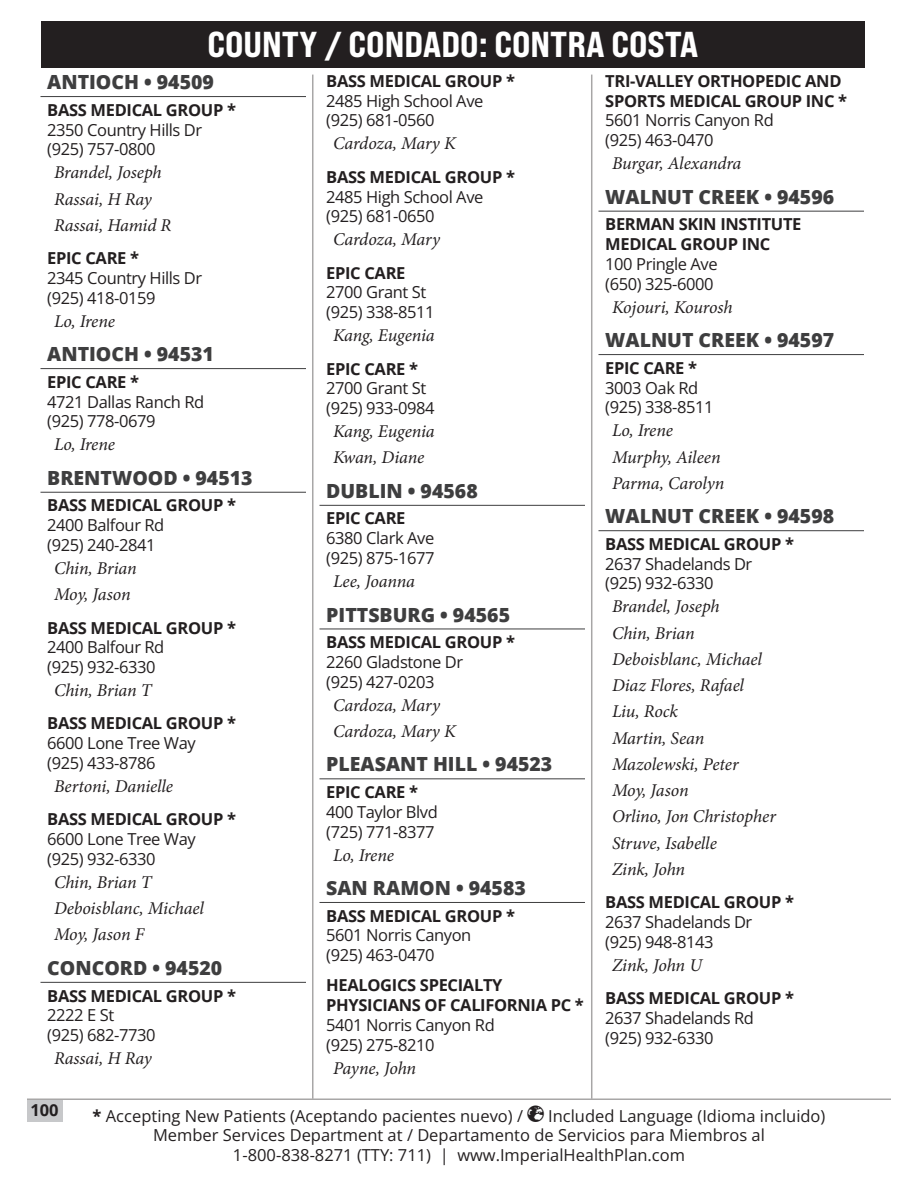
<style>
.page{position:relative;width:918px;height:1188px;background:#fff}
.page>*{position:absolute;margin:0;border:0;box-sizing:border-box;transform-origin:0 0}
.t1{font:36px "Bebas Neue Pro Exp Eb";color:#fff}
.City{font:800 19.5px "Open Sans";color:#3e3e3f}
.Pro{font:italic 18px "Minion Pro";letter-spacing:-.01em;color:#231f20}
.Location{font:16.5px/19.8px "Open Sans";letter-spacing:-.025em;color:#231f20}
.Group{font:700 16.5px/19.8px "Open Sans";letter-spacing:-.02em;color:#231f20}
.Location-2{font:16.5px "Open Sans";color:#231f20}
.s1{font-weight:700}
</style>
<div class="page">
<div style="left:41px;top:21px;width:824px;height:46px;background:#231f20"></div>
<div style="left:27px;top:1100px;width:35px;height:21px;background:#c7c8ca"></div>
<hr style="left:27px;top:1098px;width:864px;height:2px;background:#231f20">
<hr style="left:312px;top:75px;width:2px;height:1023px;background:#231f20">
<hr style="left:591px;top:75px;width:1px;height:1023px;background:#231f20">
<hr style="left:40px;top:96px;width:266px;height:1px;background:#3e3e3f">
<hr style="left:40px;top:368px;width:266px;height:1px;background:#3e3e3f">
<hr style="left:40px;top:492px;width:266px;height:1px;background:#3e3e3f">
<hr style="left:40px;top:982px;width:266px;height:1px;background:#3e3e3f">
<hr style="left:320px;top:505px;width:265px;height:1px;background:#3e3e3f">
<hr style="left:320px;top:629px;width:265px;height:1px;background:#3e3e3f">
<hr style="left:320px;top:778px;width:265px;height:1px;background:#3e3e3f">
<hr style="left:320px;top:902px;width:265px;height:1px;background:#3e3e3f">
<hr style="left:598px;top:211px;width:266px;height:1px;background:#3e3e3f">
<hr style="left:598px;top:354px;width:266px;height:1px;background:#3e3e3f">
<hr style="left:598px;top:530px;width:266px;height:1px;background:#3e3e3f">
<h1 class="t1" style="left:207px;top:22px;width:493px">COUNTY / CONDADO: CONTRA COSTA</h1>
<h4 class="City" style="left:47px;top:67px;width:168px">ANTIOCH • 94509</h4>
<p class="Group" style="left:47px;top:99px;width:190px">BASS MEDICAL GROUP *</p>
<p class="Location" style="left:47px;top:119px;width:157px">2350 Country Hills Dr (925) 757-0800</p>
<p class="Pro" style="left:54px;top:160px;width:109px">Brandel, Joseph</p>
<p class="Pro" style="left:54px;top:187px;width:99px">Rassai, H Ray</p>
<p class="Pro" style="left:54px;top:213px;width:119px">Rassai, Hamid R</p>
<p class="Group" style="left:47px;top:248px;width:93px">EPIC CARE *</p>
<p class="Location" style="left:47px;top:268px;width:157px">2345 Country Hills Dr (925) 418-0159</p>
<p class="Pro" style="left:54px;top:309px;width:63px">Lo, Irene</p>
<h4 class="City" style="left:47px;top:339px;width:168px">ANTIOCH • 94531</h4>
<p class="Group" style="left:47px;top:371px;width:93px">EPIC CARE *</p>
<p class="Location" style="left:47px;top:391px;width:159px">4721 Dallas Ranch Rd (925) 778-0679</p>
<p class="Pro" style="left:54px;top:432px;width:63px">Lo, Irene</p>
<h4 class="City" style="left:47px;top:463px;width:207px">BRENTWOOD • 94513</h4>
<p class="Group" style="left:47px;top:495px;width:190px">BASS MEDICAL GROUP *</p>
<p class="Location" style="left:47px;top:515px;width:119px">2400 Balfour Rd (925) 240-2841</p>
<p class="Pro" style="left:54px;top:556px;width:84px">Chin, Brian</p>
<p class="Pro" style="left:54px;top:582px;width:78px">Moy, Jason</p>
<p class="Group" style="left:47px;top:617px;width:190px">BASS MEDICAL GROUP *</p>
<p class="Location" style="left:47px;top:637px;width:119px">2400 Balfour Rd (925) 932-6330</p>
<p class="Pro" style="left:54px;top:678px;width:99px">Chin, Brian T</p>
<p class="Group" style="left:47px;top:713px;width:190px">BASS MEDICAL GROUP *</p>
<p class="Location" style="left:47px;top:733px;width:150px">6600 Lone Tree Way (925) 433-8786</p>
<p class="Pro" style="left:54px;top:774px;width:121px">Bertoni, Danielle</p>
<p class="Group" style="left:47px;top:809px;width:190px">BASS MEDICAL GROUP *</p>
<p class="Location" style="left:47px;top:829px;width:150px">6600 Lone Tree Way (925) 932-6330</p>
<p class="Pro" style="left:54px;top:870px;width:99px">Chin, Brian T</p>
<p class="Pro" style="left:54px;top:896px;width:151px">Deboisblanc, Michael</p>
<p class="Pro" style="left:54px;top:922px;width:92px">Moy, Jason F</p>
<h4 class="City" style="left:47px;top:953px;width:177px">CONCORD • 94520</h4>
<p class="Group" style="left:47px;top:985px;width:190px">BASS MEDICAL GROUP *</p>
<p class="Location" style="left:47px;top:1005px;width:110px">2222 E St<br>(925) 682-7730</p>
<p class="Pro" style="left:54px;top:1046px;width:99px">Rassai, H Ray</p>
<p class="Group" style="left:326px;top:71px;width:190px">BASS MEDICAL GROUP *</p>
<p class="Location" style="left:326px;top:90px;width:159px">2485 High School Ave (925) 681-0560</p>
<p class="Pro" style="left:333px;top:131px;width:124px">Cardoza, Mary K</p>
<p class="Group" style="left:326px;top:166px;width:190px">BASS MEDICAL GROUP *</p>
<p class="Location" style="left:326px;top:186px;width:159px">2485 High School Ave (925) 681-0650</p>
<p class="Pro" style="left:333px;top:227px;width:108px">Cardoza, Mary</p>
<p class="Group" style="left:326px;top:262px;width:81px">EPIC CARE</p>
<p class="Location" style="left:326px;top:282px;width:110px">2700 Grant St (925) 338-8511</p>
<p class="Pro" style="left:333px;top:323px;width:103px">Kang, Eugenia</p>
<p class="Group" style="left:326px;top:358px;width:93px">EPIC CARE *</p>
<p class="Location" style="left:326px;top:378px;width:110px">2700 Grant St (925) 933-0984</p>
<p class="Pro" style="left:333px;top:419px;width:103px">Kang, Eugenia</p>
<p class="Pro" style="left:333px;top:445px;width:93px">Kwan, Diane</p>
<h4 class="City" style="left:326px;top:476px;width:153px">DUBLIN • 94568</h4>
<p class="Group" style="left:326px;top:508px;width:81px">EPIC CARE</p>
<p class="Location" style="left:326px;top:528px;width:110px">6380 Clark Ave (925) 875-1677</p>
<p class="Pro" style="left:333px;top:569px;width:83px">Lee, Joanna</p>
<h4 class="City" style="left:326px;top:600px;width:185px">PITTSBURG • 94565</h4>
<p class="Group" style="left:326px;top:632px;width:190px">BASS MEDICAL GROUP *</p>
<p class="Location" style="left:326px;top:652px;width:138px">2260 Gladstone Dr (925) 427-0203</p>
<p class="Pro" style="left:333px;top:693px;width:108px">Cardoza, Mary</p>
<p class="Pro" style="left:333px;top:719px;width:124px">Cardoza, Mary K</p>
<h4 class="City" style="left:326px;top:750px;width:228px">PLEASANT HILL • 94523</h4>
<p class="Group" style="left:326px;top:782px;width:93px">EPIC CARE *</p>
<p class="Location" style="left:326px;top:801px;width:113px">400 Taylor Blvd (725) 771-8377</p>
<p class="Pro" style="left:333px;top:843px;width:63px">Lo, Irene</p>
<h4 class="City" style="left:326px;top:873px;width:201px">SAN RAMON • 94583</h4>
<p class="Group" style="left:326px;top:905px;width:190px">BASS MEDICAL GROUP *</p>
<p class="Location" style="left:326px;top:925px;width:147px">5601 Norris Canyon (925) 463-0470</p>
<p class="Group" style="left:326px;top:975px;width:259px">HEALOGICS SPECIALTY<br>PHYSICIANS OF CALIFORNIA PC *</p>
<p class="Location" style="left:326px;top:1015px;width:170px">5401 Norris Canyon Rd (925) 275-8210</p>
<p class="Pro" style="left:333px;top:1056px;width:85px">Payne, John</p>
<p class="Group" style="left:605px;top:71px;width:243px">TRI-VALLEY ORTHOPEDIC AND<br>SPORTS MEDICAL GROUP INC *</p>
<p class="Location" style="left:605px;top:110px;width:170px">5601 Norris Canyon Rd (925) 463-0470</p>
<p class="Pro" style="left:612px;top:151px;width:131px">Burgar, Alexandra</p>
<h4 class="City" style="left:605px;top:182px;width:230px">WALNUT CREEK • 94596</h4>
<p class="Group" style="left:605px;top:214px;width:198px">BERMAN SKIN INSTITUTE<br>MEDICAL GROUP INC</p>
<p class="Location" style="left:605px;top:254px;width:114px">100 Pringle Ave (650) 325-6000</p>
<p class="Pro" style="left:612px;top:295px;width:122px">Kojouri, Kourosh</p>
<h4 class="City" style="left:605px;top:325px;width:230px">WALNUT CREEK • 94597</h4>
<p class="Group" style="left:605px;top:357px;width:93px">EPIC CARE *</p>
<p class="Location" style="left:605px;top:377px;width:110px">3003 Oak Rd (925) 338-8511</p>
<p class="Pro" style="left:612px;top:418px;width:63px">Lo, Irene</p>
<p class="Pro" style="left:612px;top:445px;width:110px">Murphy, Aileen</p>
<p class="Pro" style="left:612px;top:471px;width:114px">Parma, Carolyn</p>
<h4 class="City" style="left:605px;top:501px;width:230px">WALNUT CREEK • 94598</h4>
<p class="Group" style="left:605px;top:534px;width:190px">BASS MEDICAL GROUP *</p>
<p class="Location" style="left:605px;top:553px;width:149px">2637 Shadelands Dr (925) 932-6330</p>
<p class="Pro" style="left:612px;top:594px;width:109px">Brandel, Joseph</p>
<p class="Pro" style="left:612px;top:621px;width:84px">Chin, Brian</p>
<p class="Pro" style="left:612px;top:647px;width:151px">Deboisblanc, Michael</p>
<p class="Pro" style="left:612px;top:673px;width:134px">Diaz Flores, Rafael</p>
<p class="Pro" style="left:612px;top:699px;width:68px">Liu, Rock</p>
<p class="Pro" style="left:612px;top:726px;width:94px">Martin, Sean</p>
<p class="Pro" style="left:612px;top:752px;width:128px">Mazolewski, Peter</p>
<p class="Pro" style="left:612px;top:778px;width:78px">Moy, Jason</p>
<p class="Pro" style="left:612px;top:804px;width:165px">Orlino, Jon Christopher</p>
<p class="Pro" style="left:612px;top:831px;width:106px">Struve, Isabelle</p>
<p class="Pro" style="left:612px;top:857px;width:75px">Zink, John</p>
<p class="Group" style="left:605px;top:892px;width:190px">BASS MEDICAL GROUP *</p>
<p class="Location" style="left:605px;top:912px;width:149px">2637 Shadelands Dr (925) 948-8143</p>
<p class="Pro" style="left:612px;top:953px;width:92px">Zink, John U</p>
<p class="Group" style="left:605px;top:988px;width:190px">BASS MEDICAL GROUP *</p>
<p class="Location" style="left:605px;top:1008px;width:150px">2637 Shadelands Rd (925) 932-6330</p>
<p class="Group" style="left:30px;top:1100px;width:30px">100</p>
<p class="Location-2" style="left:93px;top:1104px;width:432px"><span class="s1">*</span> Accepting New Patients (Aceptando pacientes nuevo) /</p>
<p class="Location-2" style="left:548px;top:1104px;width:279px">Included Language (Idioma incluido)</p>
<p class="Location-2" style="left:153px;top:1124px;width:613px">Member Services Department at / Departamento de Servicios para Miembros al</p>
<p class="Location-2" style="left:233px;top:1143px;width:454px">1-800-838-8271 (TTY: 711) | www.ImperialHealthPlan.com</p>
</div>
